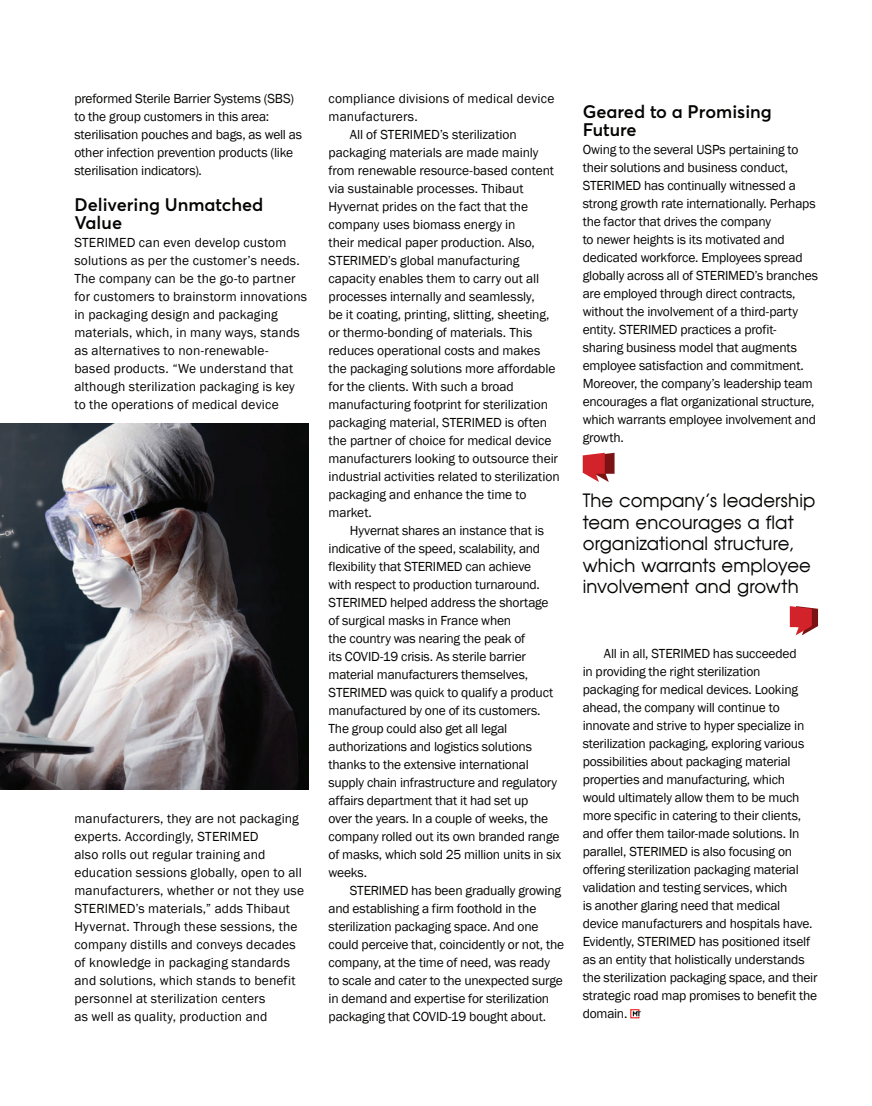
<style>
.page{position:relative;width:872px;height:1106px;background:#fff}
.page>*{position:absolute;margin:0;border:0;box-sizing:border-box;transform-origin:0 0}
.t1{font:18px/21.6px "Avian";letter-spacing:.005em;color:#040503}
.t2{font:600 18px/18px "Averta Std";color:#040503}
.t3{font:13.5px/18px "Franklin Gothic";letter-spacing:-.01em;color:#040503}
.t4{font:13.5px/18px "Franklin Gothic";letter-spacing:.01em;color:#040503}
</style>
<div class="page">
<svg style="left:630px;top:1009px;width:10px;height:9px"></svg>
<img style="left:0;top:423px;width:309px;height:366px">
<svg style="left:583px;top:453px;width:31px;height:29px"></svg>
<svg style="left:790px;top:606px;width:28px;height:29px"></svg>
<p class="t3" style="left:74px;top:90px;width:229px">preformed Sterile Barrier Systems (SBS) to the group customers in this area: sterilisation pouches and bags, as well as other infection prevention products (like sterilisation indicators).</p>
<h1 class="t2" style="left:74px;top:195px;width:190px">Delivering Unmatched<br>Value</h1>
<p class="t4" style="left:74px;top:234px;width:234px">STERIMED can even develop custom solutions as per the customer’s needs.<br>The company can be the go-to partner for customers to brainstorm innovations in packaging design and packaging materials, which, in many ways, stands as alternatives to non-renewable&shy;based products. “We understand that although sterilization packaging is key to the operations of medical device</p>
<p class="t4" style="left:74px;top:810px;width:231px">manufacturers, they are not packaging experts. Accordingly, STERIMED<br>also rolls out regular training and education sessions globally, open to all manufacturers, whether or not they use STERIMED’s materials,” adds Thibaut Hyvernat. Through these sessions, the company distills and conveys decades of knowledge in packaging standards and solutions, which stands to benefit personnel at sterilization centers<br>as well as quality, production and</p>
<p class="t4" style="left:328px;top:90px;width:227px">compliance divisions of medical device</p>
<p class="t3" style="left:328px;top:108px;width:91px">manufacturers.</p>
<p class="t3" style="left:350px;top:126px;width:168px">All of STERIMED’s sterilization</p>
<p class="t3" style="left:328px;top:144px;width:211px">packaging materials are made mainly</p>
<p class="t3" style="left:328px;top:162px;width:227px">from renewable resource-based content</p>
<p class="t3" style="left:328px;top:180px;width:197px">via sustainable processes. Thibaut</p>
<p class="t3" style="left:328px;top:198px;width:201px">Hyvernat prides on the fact that the</p>
<p class="t3" style="left:328px;top:216px;width:188px">company uses biomass energy in</p>
<p class="t3" style="left:328px;top:234px;width:208px">their medical paper production. Also,</p>
<p class="t3" style="left:328px;top:252px;width:192px">STERIMED’s global manufacturing</p>
<p class="t3" style="left:328px;top:270px;width:212px">capacity enables them to carry out all</p>
<p class="t3" style="left:328px;top:288px;width:208px">processes internally and seamlessly,</p>
<p class="t3" style="left:328px;top:306px;width:222px">be it coating, printing, slitting, sheeting,</p>
<p class="t3" style="left:328px;top:324px;width:205px">or thermo-bonding of materials. This</p>
<p class="t3" style="left:328px;top:342px;width:213px">reduces operational costs and makes</p>
<p class="t3" style="left:328px;top:360px;width:228px">the packaging solutions more affordable</p>
<p class="t3" style="left:328px;top:378px;width:187px">for the clients. With such a broad</p>
<p class="t3" style="left:328px;top:396px;width:221px">manufacturing footprint for sterilization</p>
<p class="t3" style="left:328px;top:414px;width:220px">packaging material, STERIMED is often</p>
<p class="t3" style="left:328px;top:432px;width:224px">the partner of choice for medical device</p>
<p class="t3" style="left:328px;top:450px;width:231px">manufacturers looking to outsource their</p>
<p class="t3" style="left:328px;top:468px;width:233px">industrial activities related to sterilization</p>
<p class="t3" style="left:328px;top:486px;width:199px">packaging and enhance the time to</p>
<p class="t3" style="left:328px;top:504px;width:45px">market.</p>
<p class="t3" style="left:350px;top:522px;width:196px">Hyvernat shares an instance that is</p>
<p class="t3" style="left:328px;top:540px;width:213px">indicative of the speed, scalability, and</p>
<p class="t3" style="left:328px;top:558px;width:204px">flexibility that STERIMED can achieve</p>
<p class="t3" style="left:328px;top:576px;width:213px">with respect to production turnaround.</p>
<p class="t3" style="left:328px;top:594px;width:221px">STERIMED helped address the shortage</p>
<p class="t3" style="left:328px;top:612px;width:184px">of surgical masks in France when</p>
<p class="t3" style="left:328px;top:630px;width:198px">the country was nearing the peak of</p>
<p class="t3" style="left:328px;top:648px;width:199px">its COVID-19 crisis. As sterile barrier</p>
<p class="t3" style="left:328px;top:666px;width:201px">material manufacturers themselves,</p>
<p class="t3" style="left:328px;top:684px;width:226px">STERIMED was quick to qualify a product</p>
<p class="t3" style="left:328px;top:702px;width:214px">manufactured by one of its customers.</p>
<p class="t3" style="left:328px;top:720px;width:180px">The group could also get all legal</p>
<p class="t3" style="left:328px;top:738px;width:205px">authorizations and logistics solutions</p>
<p class="t3" style="left:328px;top:756px;width:202px">thanks to the extensive international</p>
<p class="t3" style="left:328px;top:774px;width:230px">supply chain infrastructure and regulatory</p>
<p class="t3" style="left:328px;top:792px;width:201px">affairs department that it had set up</p>
<p class="t3" style="left:328px;top:810px;width:221px">over the years. In a couple of weeks, the</p>
<p class="t3" style="left:328px;top:828px;width:232px">company rolled out its own branded range</p>
<p class="t3" style="left:328px;top:846px;width:234px">of masks, which sold 25 million units in six</p>
<p class="t3" style="left:328px;top:864px;width:40px">weeks.</p>
<p class="t3" style="left:350px;top:882px;width:213px">STERIMED has been gradually growing</p>
<p class="t3" style="left:328px;top:900px;width:209px">and establishing a firm foothold in the</p>
<p class="t3" style="left:328px;top:917px;width:211px">sterilization packaging space. And one</p>
<p class="t3" style="left:328px;top:935px;width:237px">could perceive that, coincidently or not, the</p>
<p class="t3" style="left:328px;top:953px;width:223px">company, at the time of need, was ready</p>
<p class="t3" style="left:328px;top:971px;width:236px">to scale and cater to the unexpected surge</p>
<p class="t3" style="left:328px;top:989px;width:222px">in demand and expertise for sterilization</p>
<p class="t3" style="left:328px;top:1007px;width:219px">packaging that COVID-19 bought about.</p>
<h1 class="t2" style="left:582px;top:102px;width:191px">Geared to a Promising<br>Future</h1>
<p class="t3" style="left:582px;top:141px;width:237px">Owing to the several USPs pertaining to their solutions and business conduct, STERIMED has continually witnessed a strong growth rate internationally. Perhaps the factor that drives the company<br>to newer heights is its motivated and dedicated workforce. Employees spread globally across all of STERIMED’s branches are employed through direct contracts, without the involvement of a third-party entity. STERIMED practices a profit&shy;sharing business model that augments employee satisfaction and commitment.<br>Moreover, the company’s leadership team encourages a flat organizational structure, which warrants employee involvement and growth.</p>
<h1 class="t1" style="left:583px;top:491px;width:234px">The company’s leadership team encourages a flat organizational structure, which warrants employee involvement and growth</h1>
<p class="t3" style="left:582px;top:645px;width:236px;text-indent:21px">All in all, STERIMED has succeeded<br>in providing the right sterilization packaging for medical devices. Looking ahead, the company will continue to innovate and strive to hyper specialize in sterilization packaging, exploring various possibilities about packaging material properties and manufacturing, which would ultimately allow them to be much more specific in catering to their clients, and offer them tailor-made solutions. In parallel, STERIMED is also focusing on offering sterilization packaging material validation and testing services, which<br>is another glaring need that medical device manufacturers and hospitals have.<br>Evidently, STERIMED has positioned itself as an entity that holistically understands the sterilization packaging space, and their strategic road map promises to benefit the domain.</p>
</div>
